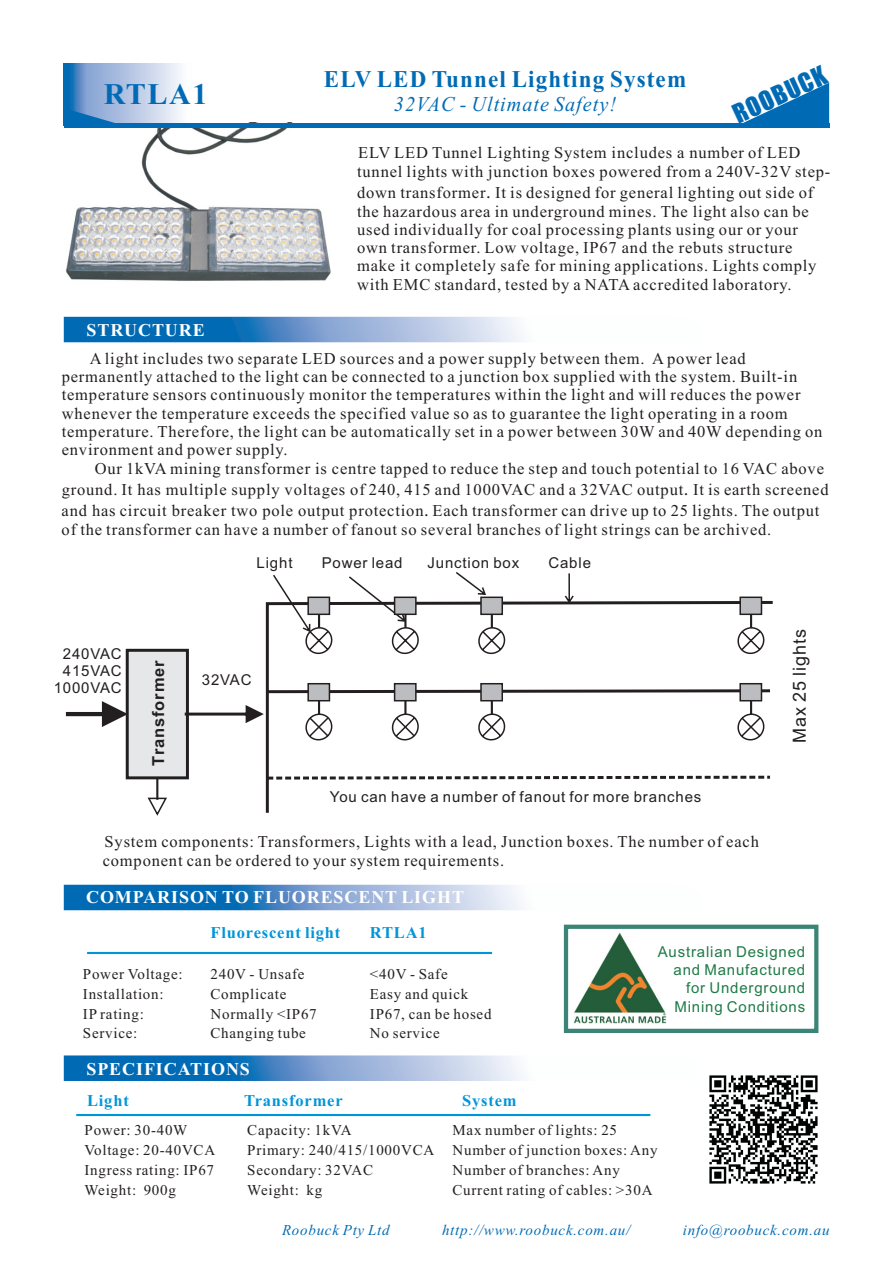
<style>
.page{position:relative;width:893px;height:1263px;background:#fff}
.page>*{position:absolute;margin:0;border:0;box-sizing:border-box;transform-origin:0 0}
.t1{font:700 30px "Times New Roman";letter-spacing:.05em;color:#006bb4}
.t2{font:24.75px "Impact";color:#006bb4}
.t3{font:700 24px "Times New Roman";letter-spacing:.05em;color:#006bb4;scale:.96 1}
.t4{font:italic 21px "Times New Roman";letter-spacing:.05em;color:#006bb4;scale:.96 1}
.t5{font:700 18px "Times New Roman";letter-spacing:.05em;color:#fff}
.t6{font:18px "Arial";letter-spacing:.055em;color:#231f20}
.t7{font:16.5px/18.3px "Times New Roman";letter-spacing:.05em;color:#231f20}
.t8{font:700 16.5px "Times New Roman";letter-spacing:.05em;color:#0095d9}
.t9{font:700 16.5px "Arial";letter-spacing:.055em;color:#231f20}
.t10{font:15px/20px "Times New Roman";letter-spacing:.05em;color:#231f20}
.t11{font:15px/16.8px "Arial";letter-spacing:.055em;color:#231f20;text-align:right}
.t12{font:15px/18.5px "Arial";letter-spacing:.055em;color:#1e7b46;text-align:right}
.t13{font:italic 15px "Times New Roman";letter-spacing:.05em;color:#006bb4}
.s1{font-family:"Microsoft Ya Hei"}
</style>
<div class="page">
<img style="left:66px;top:128px;width:265px;height:153px">
<svg style="left:64px;top:64px;width:117px;height:59px;background:#a8c0e0"></svg>
<svg style="left:63px;top:107px;width:65px;height:19px"></svg>
<div style="left:64px;top:123px;width:765px;height:5px;background:#006bb4"></div>
<svg style="left:743px;top:82px;width:87px;height:45px"></svg>
<svg style="left:64px;top:317px;width:459px;height:25px;background:#5f99cc"></svg>
<svg style="left:64px;top:1055px;width:460px;height:26px;background:#629bcd"></svg>
<hr style="left:156px;top:778px;width:2px;height:22px;background:#231f20">
<svg style="left:147px;top:796px;width:20px;height:20px"></svg>
<hr style="left:76px;top:1114px;width:574px;height:2px;background:#0095d9">
<svg style="left:64px;top:885px;width:459px;height:25px;background:#5f99cc"></svg>
<hr style="left:87px;top:952px;width:405px;height:2px;background:#0095d9">
<svg style="left:66px;top:572px;width:707px;height:209px"></svg>
<div style="left:564px;top:925px;width:254px;height:108px;border:4px solid #3b8476"></div>
<img style="left:709px;top:1075px;width:109px;height:109px">
<img style="left:574px;top:932px;width:92px;height:92px">
<h1 class="t1" style="left:104px;top:83px;width:105px">RTLA1</h1>
<p class="t5" style="left:87px;top:324px;width:120px">STRUCTURE</p>
<h3 class="t3" style="left:324px;top:71px;width:379px">ELV LED Tunnel Lighting System</h3>
<p class="t4" style="left:394px;top:97px;width:233px">32VAC - Ultimate Safety!</p>
<h2 class="t2" style="left:730px;top:106px;width:101px;rotate:-25deg">ROOBUCK</h2>
<p class="t7" style="left:357px;top:145px;width:475px">ELV LED Tunnel Lighting System includes a number of LED tunnel lights with junction boxes powered from a 240V-32V step-</p>
<p class="t7" style="left:357px;top:184px;width:461px">down transformer<span class="s1">.</span> It is designed for general lighting out side of the hazardous area in underground mines. The light also can be used individually for coal processing plants using our or your own transformer. Low voltage, IP67 and the rebuts structure make it completely safe for mining applications. Lights comply with EMC standard, tested by a NATA accredited laboratory.</p>
<p class="t7" style="left:62px;top:351px;width:762px;text-indent:28px">A light includes two separate LED sources and a power supply between them. A power lead permanently attached to the light can be connected to a junction box supplied with the system. Built-in temperature sensors continuously monitor the temperatures within the light and will reduces the power whenever the temperature exceeds the specified value so as to guarantee the light operating in a room temperature. Therefore, the light can be automatically set in a power between 30W and 40W depending on environment and power supply.</p>
<p class="t7" style="left:62px;top:459px;width:768px;line-height:21.5px;text-indent:33px">Our 1kVA mining transformer is centre tapped to reduce the step and touch potential to 16 VAC above ground. It has multiple supply voltages of 240, 415 and 1000VAC and a 32VAC output<span class="s1">.</span> It is earth screened and has circuit breaker two pole output protection<span class="s1">.</span> Each transformer can drive up to 25 lights. The output</p>
<p class="t7" style="left:62px;top:522px;width:711px">of the transformer can have a number of fanout so several branches of light strings can be archived.</p>
<p class="t11" style="left:54px;top:647px;width:70px">240VAC<br>415VAC<br>1000VAC</p>
<p class="t9" style="left:152px;top:765px;width:107px;rotate:-90deg">Transformer</p>
<p class="t11" style="left:257px;top:556px;width:37px">Light</p>
<p class="t11" style="left:322px;top:556px;width:82px">Power lead</p>
<p class="t11" style="left:428px;top:556px;width:93px">Junction box</p>
<p class="t11" style="left:548px;top:556px;width:44px">Cable</p>
<p class="t11" style="left:202px;top:673px;width:51px">32VAC</p>
<p class="t11" style="left:330px;top:789px;width:373px">You can have a number of fanout for more branches</p>
<p class="t7" style="left:103px;top:834px;width:658px">System components: Transformers, Lights with a lead, Junction boxes. The number of each component can be ordered to your system requirements.</p>
<p class="t5" style="left:86px;top:891px;width:379px">COMPARISON TO FLUORESCENT LIGHT</p>
<p class="t8" style="left:210px;top:927px;width:131px">Fluorescent light</p>
<p class="t8" style="left:370px;top:927px;width:58px">RTLA1</p>
<p class="t6" style="left:793px;top:743px;width:116px;rotate:-90deg">Max 25 lights</p>
<p class="t10" style="left:83px;top:965px;width:101px">Power Voltage:</p>
<p class="t10" style="left:211px;top:965px;width:96px">240V - Unsafe</p>
<p class="t10" style="left:370px;top:965px;width:79px">&lt;40V - Safe</p>
<p class="t10" style="left:83px;top:985px;width:82px">Installation:</p>
<p class="t10" style="left:210px;top:985px;width:77px">Complicate</p>
<p class="t10" style="left:370px;top:985px;width:100px">Easy and quick</p>
<p class="t10" style="left:83px;top:1005px;width:62px">IP rating:</p>
<p class="t10" style="left:210px;top:1005px;width:108px">Normally &lt;IP67</p>
<p class="t10" style="left:370px;top:1005px;width:123px">IP67, can be hosed</p>
<p class="t10" style="left:83px;top:1025px;width:56px">Service:</p>
<p class="t10" style="left:210px;top:1025px;width:97px">Changing tube</p>
<p class="t10" style="left:370px;top:1025px;width:71px">No service</p>
<p class="t5" style="left:87px;top:1062px;width:165px">SPECIFICATIONS</p>
<p class="t8" style="left:87px;top:1095px;width:43px">Light</p>
<p class="t8" style="left:244px;top:1095px;width:100px">Transformer</p>
<p class="t8" style="left:462px;top:1095px;width:56px">System</p>
<p class="t12" style="left:658px;top:943px;width:149px">Australian Designed and Manufactured for Underground<br>Mining Conditions</p>
<p class="t10" style="left:85px;top:1122px;width:132px">Power: 30-40W<br>Voltage: 20-40VCA<br>Ingress rating: IP67<br>Weight: 900g</p>
<p class="t10" style="left:247px;top:1122px;width:188px">Capacity: 1kVA<br>Primary: 240/415/1000VCA<br>Secondary: 32VAC<br>Weight: kg</p>
<p class="t10" style="left:452px;top:1122px;width:206px">Max number of lights: 25<br>Number of junction boxes: Any<br>Number of branches: Any<br>Current rating of cables: &gt;30A</p>
<p class="t13" style="left:282px;top:1225px;width:109px">Roobuck Pty Ltd</p>
<p class="t13" style="left:442px;top:1225px;width:190px">http://www.roobuck.com.au/</p>
<p class="t13" style="left:683px;top:1225px;width:148px">info@roobuck.com.au</p>
</div>
